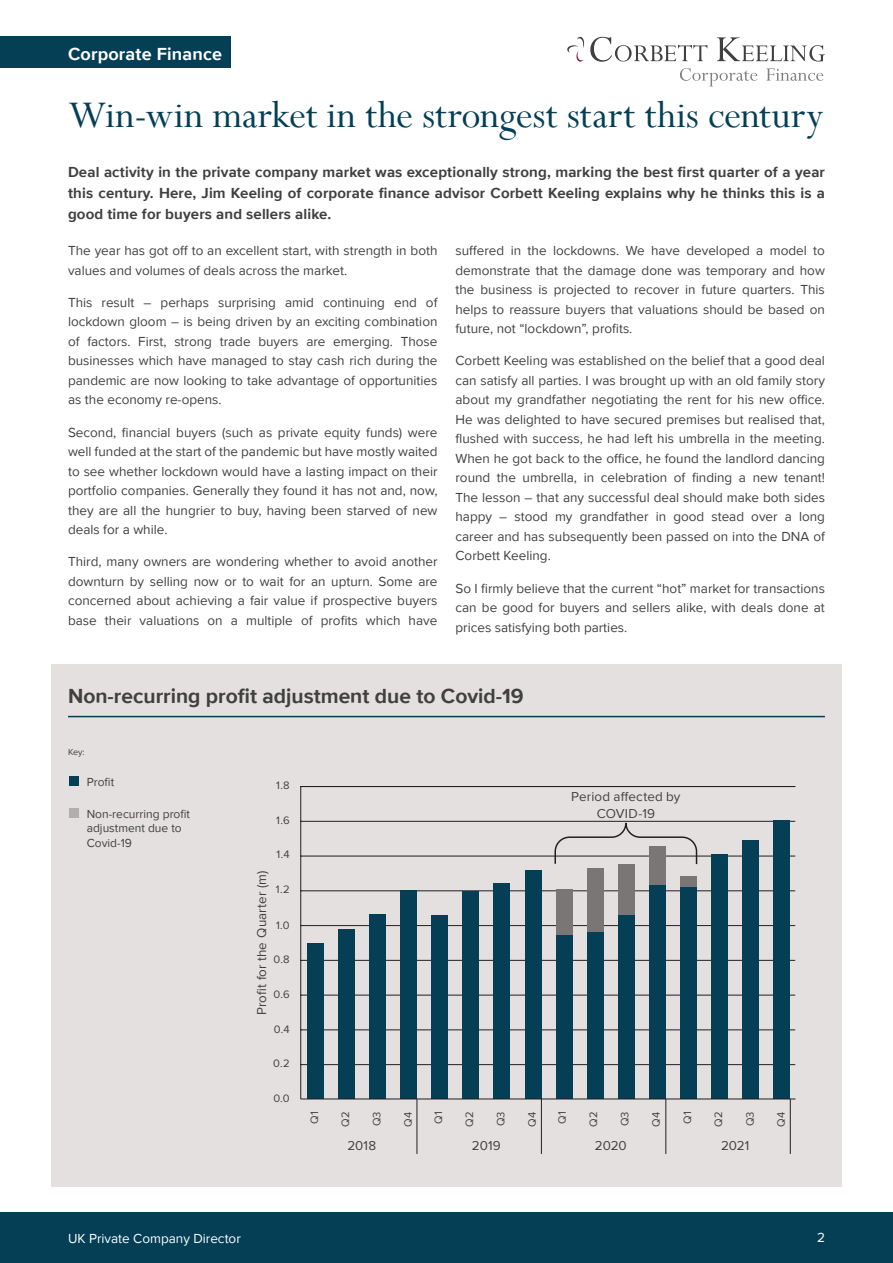
<style>
.page{position:relative;width:893px;height:1263px;background:#fff}
.page>*{position:absolute;margin:0;border:0;box-sizing:border-box;transform-origin:0 0}
.t1{font:42px "Perpetua";letter-spacing:-.005em;color:#043f55}
.t2{font:700 21px "Proxima Nova";color:#404040}
.t3{font:700 18px "Proxima Nova";letter-spacing:.01em;color:#fff}
.t4{font:700 15px/21px "Proxima Nova";letter-spacing:.01em;color:#404040;text-align:justify}
.t5{font:13.5px/19.5px "Proxima Nova";color:#404040;text-align:justify}
.t6{font:13.5px "Proxima Nova";color:#fff}
.t7{font:13.35px/16px "Proxima Nova";letter-spacing:.01em;color:#403f3f;text-align:center}
.t8{font:12px/14.4px "Proxima Nova";color:#404040}
.t9{font:11.1px "Proxima Nova";letter-spacing:.015em;color:#403f3f}
.t10{font:9px "Proxima Nova";color:#404040}
</style>
<div class="page">
<div style="left:0;top:1212px;width:893px;height:51px;background:#043f55"></div>
<svg style="left:567px;top:37px;width:17px;height:25px"></svg>
<svg style="left:590px;top:37px;width:235px;height:25px"></svg>
<svg style="left:680px;top:68px;width:143px;height:18px"></svg>
<div style="left:0;top:37px;width:231px;height:31px;background:#043f55"></div>
<div style="left:51px;top:665px;width:791px;height:522px;background:#e3e0df"></div>
<hr style="left:68px;top:716px;width:757px;height:1px;background:#043f55">
<svg style="left:300px;top:786px;width:496px;height:368px"></svg>
<div style="left:556px;top:889px;width:16px;height:46px;background:#7a7675"></div>
<div style="left:618px;top:864px;width:17px;height:51px;background:#7a7675"></div>
<div style="left:649px;top:846px;width:17px;height:39px;background:#7a7675"></div>
<div style="left:680px;top:876px;width:17px;height:11px;background:#7a7675"></div>
<div style="left:338px;top:929px;width:17px;height:170px;background:#043f55"></div>
<div style="left:369px;top:914px;width:17px;height:185px;background:#043f55"></div>
<div style="left:400px;top:890px;width:17px;height:209px;background:#043f55"></div>
<div style="left:431px;top:915px;width:17px;height:184px;background:#043f55"></div>
<div style="left:462px;top:891px;width:17px;height:208px;background:#043f55"></div>
<div style="left:493px;top:883px;width:17px;height:216px;background:#043f55"></div>
<div style="left:525px;top:870px;width:16px;height:229px;background:#043f55"></div>
<div style="left:556px;top:935px;width:16px;height:164px;background:#043f55"></div>
<div style="left:587px;top:931px;width:17px;height:168px;background:#043f55"></div>
<div style="left:618px;top:915px;width:17px;height:184px;background:#043f55"></div>
<div style="left:649px;top:885px;width:17px;height:214px;background:#043f55"></div>
<div style="left:680px;top:887px;width:17px;height:212px;background:#043f55"></div>
<div style="left:711px;top:854px;width:17px;height:245px;background:#043f55"></div>
<div style="left:742px;top:840px;width:17px;height:259px;background:#043f55"></div>
<div style="left:773px;top:820px;width:17px;height:279px;background:#043f55"></div>
<div style="left:587px;top:868px;width:17px;height:63px;background:#7a7675"></div>
<div style="left:307px;top:943px;width:16px;height:156px;background:#043f55"></div>
<hr style="left:301px;top:1099px;width:494px;height:1px;background:#231f20">
<svg style="left:554px;top:821px;width:144px;height:44px"></svg>
<div style="left:69px;top:777px;width:9px;height:9px;background:#043f55"></div>
<div style="left:69px;top:808px;width:9px;height:10px;background:#b2aead"></div>
<p class="t3" style="left:68px;top:40px;width:156px">Corporate Finance</p>
<p class="t1" style="left:68px;top:89px;width:757px">Win-win market in the strongest start this century</p>
<p class="t4" style="left:68px;top:161px;width:758px">Deal activity in the private company market was exceptionally strong, marking the best first quarter of a year this century. Here, Jim Keeling of corporate finance advisor Corbett Keeling explains why he thinks this is a good time for buyers and sellers alike.</p>
<p class="t5" style="left:68px;top:240px;width:371px">The year has got off to an excellent start, with strength in both values and volumes of deals across the market.</p>
<p class="t5" style="left:68px;top:292px;width:371px">This result – perhaps surprising amid continuing end of lockdown gloom – is being driven by an exciting combination of factors. First, strong trade buyers are emerging. Those businesses which have managed to stay cash rich during the pandemic are now looking to take advantage of opportunities as the economy re-opens.</p>
<p class="t5" style="left:68px;top:422px;width:371px">Second, financial buyers (such as private equity funds) were well funded at the start of the pandemic but have mostly waited to see whether lockdown would have a lasting impact on their portfolio companies. Generally they found it has not and, now, they are all the hungrier to buy, having been starved of new deals for a while.</p>
<p class="t5" style="left:68px;top:552px;width:371px">Third, many owners are wondering whether to avoid another downturn by selling now or to wait for an upturn. Some are concerned about achieving a fair value if prospective buyers base their valuations on a multiple of profits which have</p>
<p class="t5" style="left:455px;top:240px;width:371px">suffered in the lockdowns. We have developed a model to demonstrate that the damage done was temporary and how the business is projected to recover in future quarters. This helps to reassure buyers that valuations should be based on future, not “lockdown”, profits.</p>
<p class="t5" style="left:455px;top:351px;width:371px">Corbett Keeling was established on the belief that a good deal can satisfy all parties. I was brought up with an old family story about my grandfather negotiating the rent for his new office.<br>He was delighted to have secured premises but realised that, flushed with success, he had left his umbrella in the meeting.<br>When he got back to the office, he found the landlord dancing round the umbrella, in celebration of finding a new tenant!<br>The lesson – that any successful deal should make both sides happy – stood my grandfather in good stead over a long career and has subsequently been passed on into the DNA of Corbett Keeling.</p>
<p class="t5" style="left:455px;top:578px;width:371px">So I firmly believe that the current “hot” market for transactions can be good for buyers and sellers alike, with deals done at prices satisfying both parties.</p>
<p class="t2" style="left:68px;top:680px;width:457px">Non-recurring profit adjustment due to Covid-19</p>
<p class="t10" style="left:68px;top:745px;width:18px">Key:</p>
<p class="t8" style="left:87px;top:774px;width:29px">Profit</p>
<p class="t8" style="left:87px;top:806px;width:105px">Non-recurring profit adjustment due to<br>Covid-19</p>
<p class="t9" style="left:276px;top:777px;width:15px">1.8</p>
<p class="t9" style="left:276px;top:812px;width:15px">1.6</p>
<p class="t9" style="left:277px;top:846px;width:15px">1.4</p>
<p class="t7" style="left:253px;top:1015px;width:146px;rotate:-90deg">Profit for the Quarter (m)</p>
<p class="t9" style="left:276px;top:881px;width:15px">1.2</p>
<p class="t9" style="left:276px;top:917px;width:15px">1.0</p>
<p class="t9" style="left:273px;top:951px;width:18px">0.8</p>
<p class="t9" style="left:274px;top:986px;width:18px">0.6</p>
<p class="t9" style="left:274px;top:1021px;width:17px">0.4</p>
<p class="t9" style="left:273px;top:1055px;width:18px">0.2</p>
<p class="t9" style="left:273px;top:1090px;width:18px">0.0</p>
<p class="t7" style="left:571px;top:788px;width:111px">Period affected by<br>COVID-19</p>
<p class="t9" style="left:306px;top:1124px;width:14px;rotate:-90deg">Q1</p>
<p class="t9" style="left:337px;top:1127px;width:17px;rotate:-90deg">Q2</p>
<p class="t9" style="left:369px;top:1126px;width:16px;rotate:-90deg">Q3</p>
<p class="t9" style="left:400px;top:1126px;width:17px;rotate:-90deg">Q4</p>
<p class="t9" style="left:430px;top:1124px;width:14px;rotate:-90deg">Q1</p>
<p class="t9" style="left:461px;top:1127px;width:17px;rotate:-90deg">Q2</p>
<p class="t9" style="left:493px;top:1126px;width:16px;rotate:-90deg">Q3</p>
<p class="t9" style="left:524px;top:1126px;width:17px;rotate:-90deg">Q4</p>
<p class="t9" style="left:554px;top:1124px;width:14px;rotate:-90deg">Q1</p>
<p class="t9" style="left:585px;top:1127px;width:17px;rotate:-90deg">Q2</p>
<p class="t9" style="left:617px;top:1126px;width:16px;rotate:-90deg">Q3</p>
<p class="t9" style="left:648px;top:1126px;width:17px;rotate:-90deg">Q4</p>
<p class="t9" style="left:679px;top:1124px;width:14px;rotate:-90deg">Q1</p>
<p class="t9" style="left:710px;top:1127px;width:17px;rotate:-90deg">Q2</p>
<p class="t9" style="left:742px;top:1126px;width:16px;rotate:-90deg">Q3</p>
<p class="t9" style="left:773px;top:1126px;width:17px;rotate:-90deg">Q4</p>
<p class="t7" style="left:347px;top:1137px;width:30px">2018</p>
<p class="t7" style="left:472px;top:1137px;width:30px">2019</p>
<p class="t7" style="left:595px;top:1137px;width:33px">2020</p>
<p class="t7" style="left:721px;top:1137px;width:30px">2021</p>
<p class="t6" style="left:68px;top:1228px;width:174px">UK Private Company Director</p>
<p class="t6" style="left:817px;top:1227px;width:9px">2</p>
</div>
